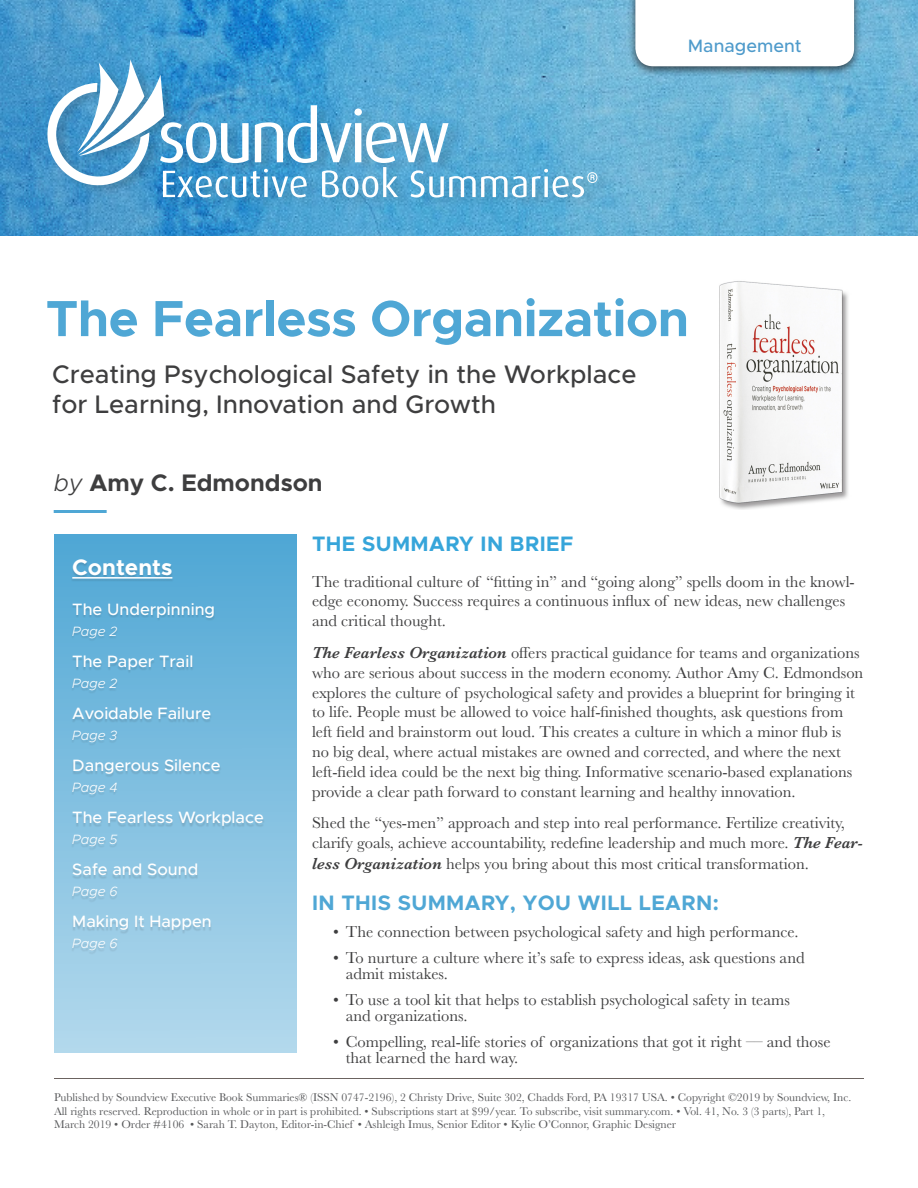
<style>
.page{position:relative;width:918px;height:1188px;background:#fff}
.page>*{position:absolute;margin:0;border:0;box-sizing:border-box;transform-origin:0 0}
.Headline-2_Lines{font:700 51px "Metropolis";letter-spacing:-.01em;color:#4fa7d5}
.Subhead_Book_Title{font:500 25.5px/30.6px "Metropolis";color:#3e3e3f}
.Author_Name{font:700 24px "Metropolis";color:#3e3e3f}
.t1{font:700 22.5px "Metropolis";color:#fff}
.Section_Title{font:700 21px "Metropolis";letter-spacing:.02em;color:#4fa7d5}
.Title__Summary_In_Br{font:700 21px "Metropolis";letter-spacing:.02em;color:#36a5da}
.Competency{font:500 18px "Metropolis";color:#4f9bcb}
.Body_Copy-PG1{font:16.5px/19.8px "Baskerville";color:#3e3e3f}
.Contents_Title{font:500 16.5px "Metropolis";color:#fff}
.Contents_Pages{font:italic 300 13.5px "Metropolis";color:#fff}
.Copyright_info{font:11.7px/13.5px "Baskerville";color:#57585a}
.s1{font-weight:300;font-style:italic}
.s2{font-weight:600;font-style:italic}
</style>
<div class="page">
<img style="left:0;top:0;width:918px;height:236px">
<div style="left:47px;top:57px;width:566px;height:153px;background:#231f20;opacity:.2"></div>
<svg style="left:45px;top:59px;width:552px;height:139px;background:#6bb0d7"></svg>
<div style="left:627px;top:0;width:235px;height:78px;background:#231f20;opacity:.75"></div>
<svg style="left:635px;top:0;width:219px;height:66px"></svg>
<div style="left:54px;top:534px;width:243px;height:519px;background:linear-gradient(to bottom,#4ea7d4,#b3d9ed)"></div>
<div style="left:71px;top:561px;width:194px;height:393px;background:#231f20;opacity:.14"></div>
<hr style="left:72px;top:577px;width:100px;height:2px;background:#fff">
<hr style="left:54px;top:510px;width:53px;height:3px;background:#4fa7d5">
<hr style="left:54px;top:1078px;width:810px;height:1px;background:#6b6360">
<img style="left:719px;top:281px;width:129px;height:229px">
<p class="Competency" style="left:688px;top:35px;width:115px">Management</p>
<p class="Headline-2_Lines" style="left:46px;top:286px;width:645px">The Fearless Organization</p>
<p class="Subhead_Book_Title" style="left:52px;top:359px;width:586px">Creating Psychological Safety in the Workplace for Learning, Innovation and Growth</p>
<p class="Author_Name" style="left:54px;top:468px;width:270px"><span class="s1">by</span> Amy C. Edmondson</p>
<p class="t1" style="left:72px;top:553px;width:102px">Contents</p>
<p class="Contents_Title" style="left:72px;top:599px;width:144px">The Underpinning</p>
<p class="Contents_Pages" style="left:72px;top:623px;width:46px">Page 2</p>
<p class="Contents_Title" style="left:72px;top:651px;width:123px">The Paper Trail</p>
<p class="Contents_Pages" style="left:72px;top:675px;width:46px">Page 2</p>
<p class="Contents_Title" style="left:72px;top:703px;width:141px">Avoidable Failure</p>
<p class="Contents_Pages" style="left:72px;top:727px;width:46px">Page 3</p>
<p class="Contents_Title" style="left:72px;top:755px;width:150px">Dangerous Silence</p>
<p class="Contents_Pages" style="left:72px;top:779px;width:47px">Page 4</p>
<p class="Contents_Title" style="left:72px;top:807px;width:193px">The Fearless Workplace</p>
<p class="Contents_Pages" style="left:72px;top:831px;width:47px">Page 5</p>
<p class="Contents_Title" style="left:72px;top:859px;width:128px">Safe and Sound</p>
<p class="Contents_Pages" style="left:72px;top:883px;width:47px">Page 6</p>
<p class="Contents_Title" style="left:72px;top:911px;width:141px">Making It Happen</p>
<p class="Contents_Pages" style="left:72px;top:935px;width:47px">Page 6</p>
<p class="Title__Summary_In_Br" style="left:312px;top:530px;width:263px">THE SUMMARY IN BRIEF</p>
<p class="Body_Copy-PG1" style="left:312px;top:572px;width:544px">The traditional culture of “fitting in” and “going along” spells doom in the knowl&shy;edge economy. Success requires a continuous influx of new ideas, new challenges and critical thought.</p>
<p class="Body_Copy-PG1" style="left:312px;top:643px;width:553px"><span class="s2">The Fearless Organization</span> offers practical guidance for teams and organizations who are serious about success in the modern economy. Author Amy C. Edmondson explores the culture of psychological safety and provides a blueprint for bringing it to life. People must be allowed to voice half-finished thoughts, ask questions from left field and brainstorm out loud. This creates a culture in which a minor flub is<br>no big deal, where actual mistakes are owned and corrected, and where the next left-field idea could be the next big thing. Informative scenario-based explanations provide a clear path forward to constant learning and healthy innovation.</p>
<p class="Body_Copy-PG1" style="left:312px;top:813px;width:552px;line-height:20.4px">Shed the “yes-men” approach and step into real performance. Fertilize creativity, clarify goals, achieve accountability, redefine leadership and much more. <span class="s2">The Fear&shy;less Organization</span> helps you bring about this most critical transformation.</p>
<p class="Section_Title" style="left:312px;top:889px;width:408px">IN THIS SUMMARY, YOU WILL LEARN:</p>
<p class="Body_Copy-PG1" style="left:333px;top:922px;width:467px">• The connection between psychological safety and high performance.</p>
<p class="Body_Copy-PG1" style="left:346px;top:950px;width:460px;line-height:16.5px;text-indent:-13px">• To nurture a culture where it’s safe to express ideas, ask questions and admit mistakes.</p>
<p class="Body_Copy-PG1" style="left:346px;top:991px;width:446px;line-height:16.5px;text-indent:-13px">• To use a tool kit that helps to establish psychological safety in teams and organizations.</p>
<p class="Body_Copy-PG1" style="left:346px;top:1033px;width:486px;line-height:16.5px;text-indent:-13px">• Compelling, real-life stories of organizations that got it right –– and those that learned the hard way.</p>
<p class="Copyright_info" style="left:54px;top:1091px;width:799px">Published by Soundview Executive Book Summaries® (ISSN 0747-2196), 2 Christy Drive, Suite 302, Chadds Ford, PA 19317 USA. • Copyright ©2019 by Soundview, Inc.<br>All rights reserved. Reproduction in whole or in part is prohibited. • Subscriptions start at $99/year. To subscribe, visit summary.com. • Vol. 41, No. 3 (3 parts), Part 1,<br>March 2019 • Order #4106 • Sarah T. Dayton, Editor-in-Chief • Ashleigh Imus, Senior Editor • Kylie O’Connor, Graphic Designer</p>
</div>
